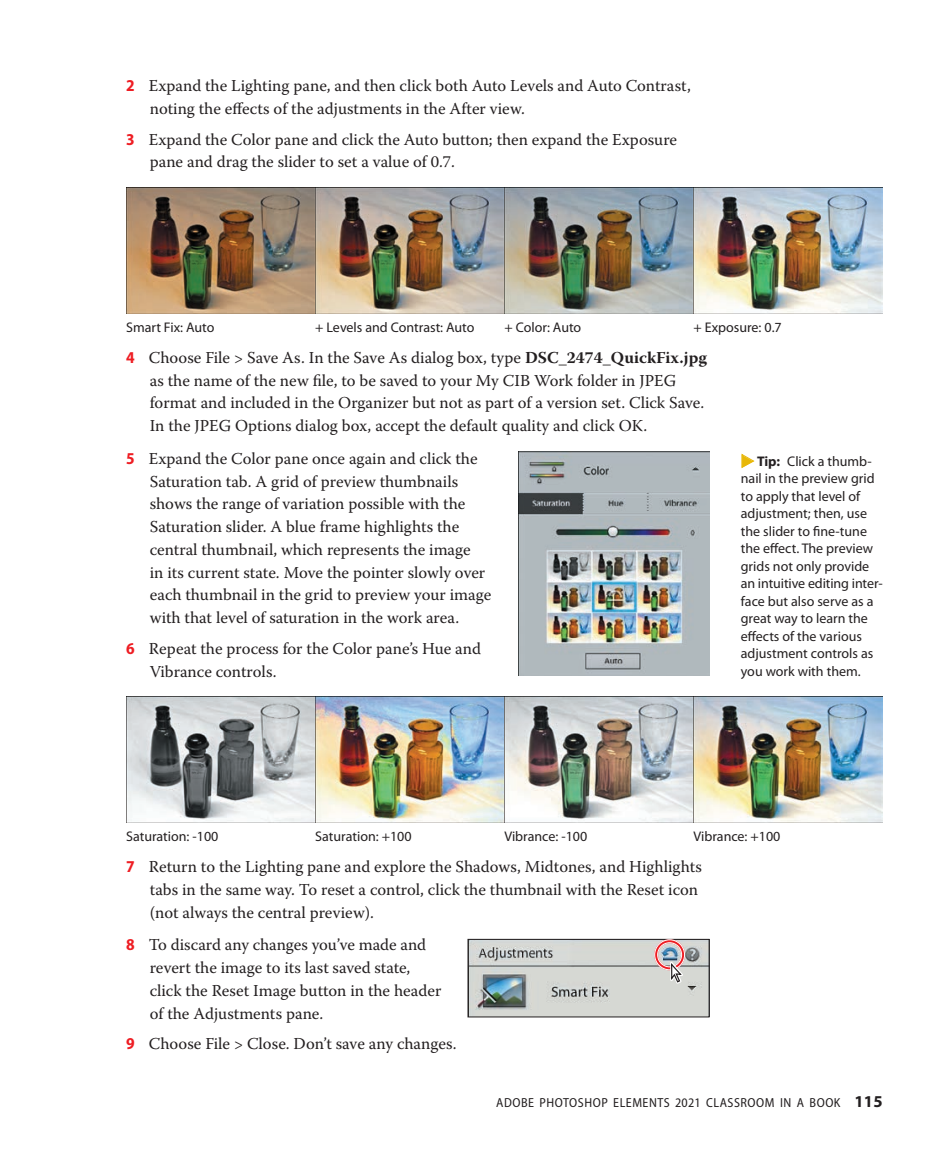
<style>
.page{position:relative;width:930px;height:1150px;background:#fff}
.page>*{position:absolute;margin:0;border:0;box-sizing:border-box;transform-origin:0 0}
.Number_List{font:16.62px/22.8px "Warnock Pro";color:#231f20}
.Tip_Note_Text{font:14px/17.5px "Myriad Pro";color:#231f20}
.Figure_Caption{font:14px "Myriad Pro";color:#231f20}
.t1{font:semi-condensed 13.12px "Myriad Pro";letter-spacing:.04em;color:#231f20}
.s1{font-family:"Myriad Pro";font-weight:700;font-stretch:semi-condensed;color:#ee1d23}
.s2{font-weight:700}
.s3{font-family:"European Pi Three";font-size:16.62px;color:#e8b809}
.s4{font-weight:700;font-stretch:normal;font-size:16.62px}
</style>
<div class="page">
<img style="left:126px;top:187px;width:756px;height:126px">
<img style="left:518px;top:452px;width:191px;height:224px">
<img style="left:126px;top:696px;width:756px;height:126px">
<img style="left:469px;top:941px;width:238px;height:74px">
<div style="left:467px;top:939px;width:242px;height:78px;border:1px solid #231f20"></div>
<div style="left:654px;top:939px;width:30px;height:31px;border:4px solid #ee1d23;border-radius:50%"></div>
<div style="left:654px;top:939px;width:30px;height:31px;border:1px solid #fff;border-radius:50%"></div>
<div style="left:657px;top:942px;width:25px;height:25px;border:1px solid #fff;border-radius:50%"></div>
<svg style="left:668px;top:956px;width:17px;height:31px"></svg>
<p class="Number_List" style="left:150px;top:74px;width:542px;text-indent:-24px"><span class="s1">2</span> Expand the Lighting pane, and then click both Auto Levels and Auto Contrast, noting the effects of the adjustments in the After view.</p>
<p class="Number_List" style="left:150px;top:127px;width:529px;text-indent:-24px"><span class="s1">3</span> Expand the Color pane and click the Auto button; then expand the Exposure pane and drag the slider to set a value of 0.7.</p>
<p class="Figure_Caption" style="left:126px;top:319px;width:90px">Smart Fix: Auto</p>
<p class="Figure_Caption" style="left:315px;top:319px;width:161px">+ Levels and Contrast: Auto</p>
<p class="Figure_Caption" style="left:504px;top:319px;width:78px">+ Color: Auto</p>
<p class="Figure_Caption" style="left:693px;top:319px;width:90px">+ Exposure: 0.7</p>
<p class="Number_List" style="left:150px;top:346px;width:558px;text-indent:-24px"><span class="s1">4</span> Choose File &gt; Save As. In the Save As dialog box, type <span class="s2">DSC_2474_QuickFix.jpg </span>as the name of the new file, to be saved to your My CIB Work folder in JPEG format and included in the Organizer but not as part of a version set. Click Save.<br>In the JPEG Options dialog box, accept the default quality and click OK.</p>
<p class="Number_List" style="left:150px;top:447px;width:343px;text-indent:-24px"><span class="s1">5</span> Expand the Color pane once again and click the Saturation tab. A grid of preview thumbnails shows the range of variation possible with the Saturation slider. A blue frame highlights the central thumbnail, which represents the image<br>in its current state. Move the pointer slowly over each thumbnail in the grid to preview your image with that level of saturation in the work area.</p>
<p class="Number_List" style="left:150px;top:637px;width:333px;text-indent:-24px"><span class="s1">6</span> Repeat the process for the Color pane’s Hue and<br>Vibrance controls.</p>
<p class="Tip_Note_Text" style="left:740px;top:453px;width:143px"><span class="s3">E</span> <span class="s2">Tip:</span> Click a thumb&shy;nail in the preview grid to apply that level of adjustment; then, use the slider to fine-tune the effect. The preview grids not only provide an intuitive editing inter&shy;face but also serve as a great way to learn the effects of the various adjustment controls as you work with them.</p>
<p class="Figure_Caption" style="left:126px;top:828px;width:94px">Saturation: -100</p>
<p class="Figure_Caption" style="left:315px;top:828px;width:98px">Saturation: +100</p>
<p class="Figure_Caption" style="left:504px;top:828px;width:84px">Vibrance: -100</p>
<p class="Figure_Caption" style="left:693px;top:828px;width:88px">Vibrance: +100</p>
<p class="Number_List" style="left:150px;top:855px;width:553px;text-indent:-24px"><span class="s1">7</span> Return to the Lighting pane and explore the Shadows, Midtones, and Highlights tabs in the same way. To reset a control, click the thumbnail with the Reset icon (not always the central preview).</p>
<p class="Number_List" style="left:150px;top:933px;width:293px;text-indent:-24px"><span class="s1">8</span> To discard any changes you’ve made and revert the image to its last saved state, click the Reset Image button in the header of the Adjustments pane.</p>
<p class="Number_List" style="left:126px;top:1032px;width:332px"><span class="s1">9</span> Choose File &gt; Close. Don’t save any changes.</p>
<p class="t1" style="left:496px;top:1096px;width:388px">ADOBE PHOTOSHOP ELEMENTS 2021 CLASSROOM IN A BOOK <span class="s4">115</span></p>
</div>
